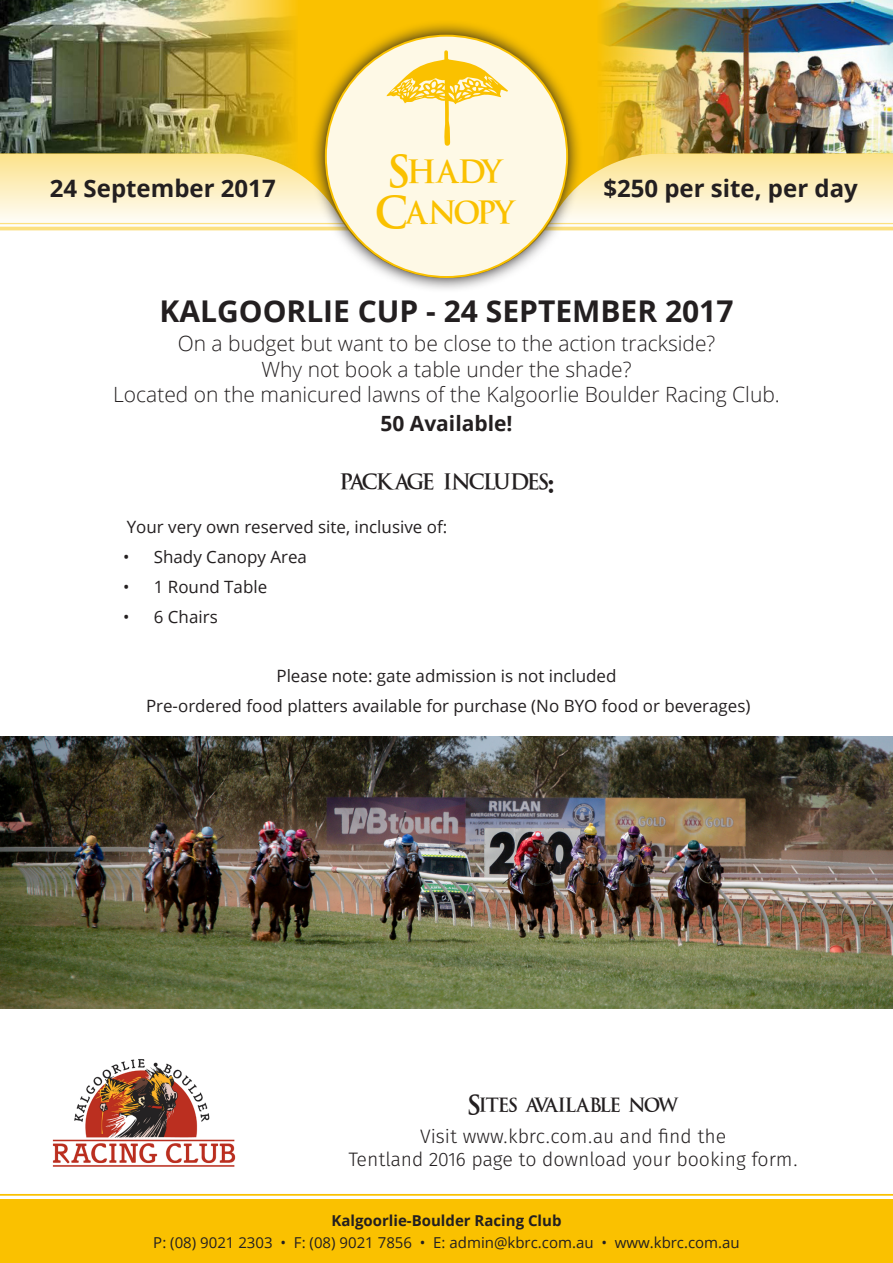
<style>
.page{position:relative;width:893px;height:1263px;background:#fff}
.page>*{position:absolute;margin:0;border:0;box-sizing:border-box;transform-origin:0 0}
.t1{font:34.5px "An Unfortunate Event De Warped";color:#fac100}
.Body{font:700 30px "Open Sans";color:#231f20}
.t2{font:700 24px "Open Sans";color:#231f20}
.t3{font:23.7px "An Unfortunate Event De Warped";letter-spacing:-.045em;color:#231f20}
.Body-2{font:300 21px/25.2px "Open Sans";color:#231f20;text-align:center}
.t4{font:21px "An Unfortunate Event De Warped";letter-spacing:-.015em;color:#231f20}
.Body-3{font:700 21px "Open Sans";color:#231f20}
.Body-4{font:19.5px/23.4px "Fira Sans OT Light";color:#231f20;text-align:center}
.t5{font:16.95px "Open Sans";color:#231f20}
.t6{font:15px "Open Sans";color:#231f20}
.t7{font:700 15px "Open Sans";color:#231f20}
</style>
<div class="page">
<svg style="left:0;top:0;width:893px;height:231px;background:#fce79e"></svg>
<img style="left:595px;top:0;width:298px;height:187px">
<img style="left:0;top:0;width:298px;height:178px">
<svg style="left:310px;top:19px;width:273px;height:270px"></svg>
<div style="left:326px;top:36px;width:241px;height:241px;background:#fef9e6;border-radius:50%"></div>
<svg style="left:0;top:1194px;width:893px;height:63px;background:#fac40e"></svg>
<div style="left:0;top:1199px;width:893px;height:64px;border:5px solid #fac100"></div>
<img style="left:52px;top:1059px;width:184px;height:108px">
<img style="left:0;top:736px;width:893px;height:272px">
<svg style="left:387px;top:50px;width:121px;height:96px"></svg>
<p class="t1" style="left:390px;top:156px;width:114px">SHADY</p>
<p class="t1" style="left:378px;top:197px;width:139px">CANOPY</p>
<p class="t2" style="left:50px;top:171px;width:227px">24 September 2017</p>
<p class="t2" style="left:603px;top:171px;width:256px">$250 per site, per day</p>
<p class="Body" style="left:160px;top:290px;width:575px">KALGOORLIE CUP - 24 SEPTEMBER 2017</p>
<p class="Body-2" style="left:113px;top:331px;width:668px">On a budget but want to be close to the action trackside?<br>Why not book a table under the shade?<br>Located on the manicured lawns of the Kalgoorlie Boulder Racing Club.</p>
<p class="Body-3" style="left:380px;top:409px;width:134px">50 Available!</p>
<p class="t3" style="left:340px;top:471px;width:215px">PACKAGE INCLUDES:</p>
<p class="t5" style="left:127px;top:515px;width:322px">Your very own reserved site, inclusive of:</p>
<p class="t5" style="left:123px;top:545px;width:185px">• Shady Canopy Area</p>
<p class="t5" style="left:123px;top:575px;width:145px">• 1 Round Table</p>
<p class="t5" style="left:123px;top:605px;width:96px">• 6 Chairs</p>
<p class="t5" style="left:276px;top:665px;width:342px">Please note: gate admission is not included</p>
<p class="t5" style="left:146px;top:695px;width:606px">Pre-ordered food platters available for purchase (No BYO food or beverages)</p>
<p class="t4" style="left:469px;top:1095px;width:211px">SITES AVAILABLE NOW</p>
<p class="Body-4" style="left:348px;top:1125px;width:451px">Visit www.kbrc.com.au and find the<br>Tentland 2016 page to download your booking form.</p>
<p class="t7" style="left:331px;top:1210px;width:232px">Kalgoorlie-Boulder Racing Club</p>
<p class="t6" style="left:153px;top:1232px;width:588px">P: (08) 9021 2303 • F: (08) 9021 7856 • E: admin@kbrc.com.au • www.kbrc.com.au</p>
</div>
